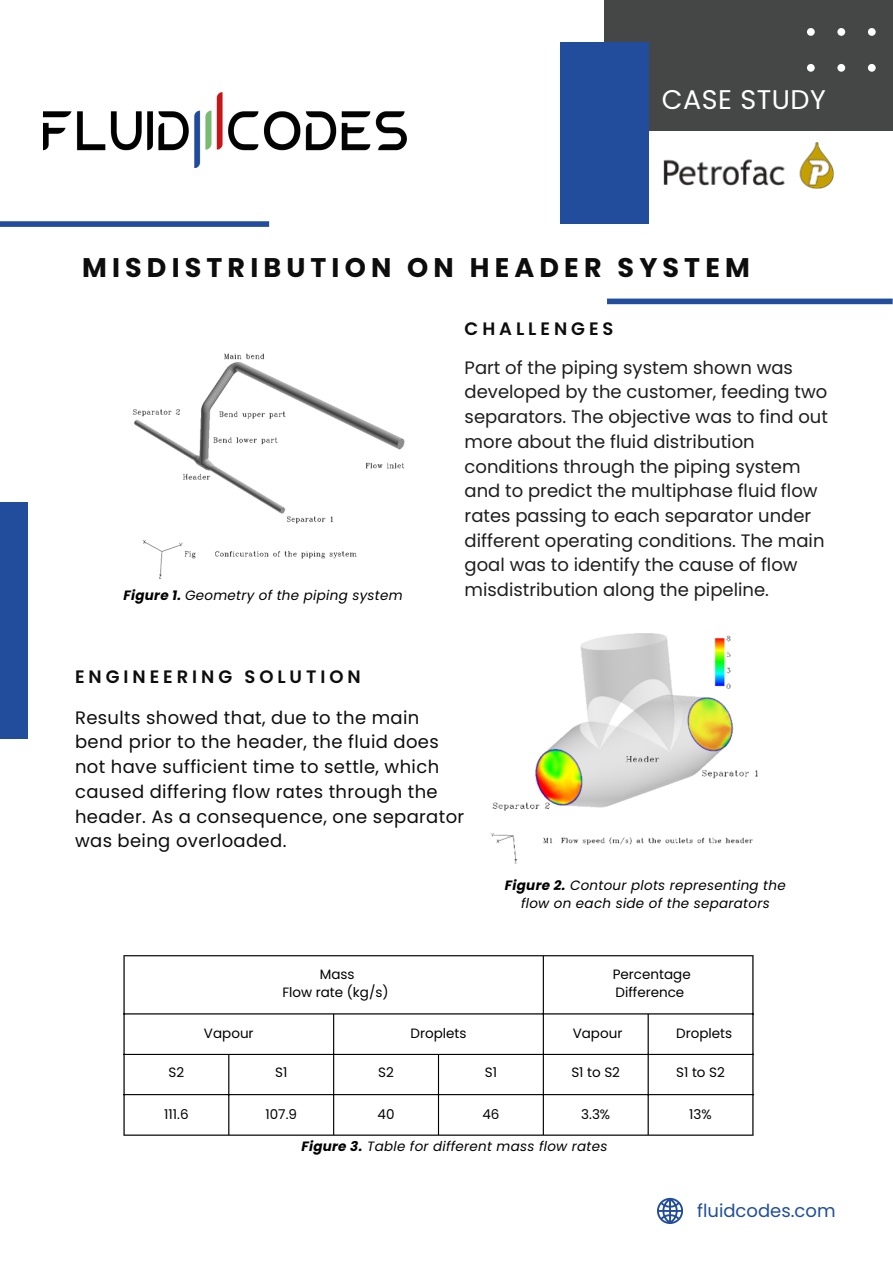
<style>
.page{position:relative;width:893px;height:1264px;background:#fff}
.page>*{position:absolute;margin:0;border:0;box-sizing:border-box;transform-origin:0 0}
.t1{font:700 27px "Poppins";letter-spacing:.19em;color:#0d0d0d}
.t2{font:27px "Poppins";letter-spacing:.02em;color:#fff}
.t3{font:18px/24.8px "Poppins";color:#1e1e1e}
.t4{font:18px/24.8px "Poppins";letter-spacing:.02em;color:#0d0d0d}
.t5{font:600 18px "Poppins";letter-spacing:.22em;color:#0d0d0d}
.t6{font:18px "Poppins";color:#224d9c}
.t7{font:italic 13.5px/18px "Poppins";letter-spacing:.02em;color:#000;text-align:center}
.t8{font:13.5px "Poppins";color:#000}
.s1{font-weight:700}
</style>
<div class="page">
<div style="left:604px;top:0;width:288px;height:131px;background:#454747"></div>
<div style="left:560px;top:43px;width:88px;height:181px;background:#224c9c"></div>
<svg style="left:807px;top:28px;width:69px;height:44px"></svg>
<div style="left:0;top:221px;width:269px;height:6px;background:#224c9c"></div>
<div style="left:0;top:502px;width:28px;height:236px;background:#224c9c"></div>
<hr style="left:123px;top:956px;width:2px;height:178px;background:#000">
<hr style="left:228px;top:1054px;width:1px;height:80px;background:#000">
<hr style="left:333px;top:1014px;width:1px;height:120px;background:#000">
<hr style="left:438px;top:1054px;width:1px;height:80px;background:#000">
<hr style="left:542px;top:956px;width:2px;height:178px;background:#000">
<hr style="left:647px;top:1014px;width:1px;height:120px;background:#000">
<hr style="left:752px;top:956px;width:1px;height:178px;background:#000">
<hr style="left:123px;top:955px;width:630px;height:1px;background:#000">
<hr style="left:123px;top:1013px;width:630px;height:1px;background:#000">
<hr style="left:123px;top:1053px;width:630px;height:1px;background:#000">
<hr style="left:123px;top:1094px;width:630px;height:1px;background:#000">
<hr style="left:123px;top:1134px;width:630px;height:1px;background:#000">
<div style="left:607px;top:298px;width:285px;height:6px;background:#224c9c"></div>
<img style="left:132px;top:353px;width:273px;height:226px">
<img style="left:490px;top:633px;width:268px;height:231px">
<img style="left:663px;top:142px;width:170px;height:47px">
<img style="left:43px;top:93px;width:363px;height:74px">
<svg style="left:657px;top:1197px;width:25px;height:26px"></svg>
<p class="t2" style="left:661px;top:80px;width:166px">CASE STUDY</p>
<p class="t1" style="left:82px;top:249px;width:669px">MISDISTRIBUTION ON HEADER SYSTEM</p>
<p class="t7" style="left:124px;top:586px;width:280px"><span class="s1">Figure 1.</span> Geometry of the piping system</p>
<p class="t5" style="left:464px;top:315px;width:150px">CHALLENGES</p>
<p class="t3" style="left:464px;top:355px;width:365px">Part of the piping system shown was developed by the customer, feeding two separators. The objective was to find out more about the fluid distribution conditions through the piping system and to predict the multiphase fluid flow rates passing to each separator under different operating conditions. The main goal was to identify the cause of flow misdistribution along the pipeline.</p>
<p class="t5" style="left:75px;top:664px;width:287px">ENGINEERING SOLUTION</p>
<p class="t4" style="left:75px;top:705px;width:391px">Results showed that, due to the main bend prior to the header, the fluid does not have sufficient time to settle, which caused differing flow rates through the header. As a consequence, one separator was being overloaded.</p>
<p class="t8" style="left:320px;top:964px;width:36px">Mass</p>
<p class="t8" style="left:282px;top:982px;width:108px">Flow rate (kg/s)</p>
<p class="t7" style="left:505px;top:876px;width:282px"><span class="s1">Figure 2.</span> Contour plots representing the flow on each side of the separators</p>
<p class="t8" style="left:612px;top:964px;width:79px">Percentage</p>
<p class="t8" style="left:615px;top:982px;width:70px">Difference</p>
<p class="t8" style="left:204px;top:1023px;width:51px">Vapour</p>
<p class="t8" style="left:410px;top:1023px;width:57px">Droplets</p>
<p class="t8" style="left:572px;top:1023px;width:51px">Vapour</p>
<p class="t8" style="left:676px;top:1023px;width:57px">Droplets</p>
<p class="t8" style="left:168px;top:1063px;width:17px">S2</p>
<p class="t8" style="left:275px;top:1063px;width:14px">S1</p>
<p class="t8" style="left:378px;top:1063px;width:17px">S2</p>
<p class="t8" style="left:484px;top:1063px;width:14px">S1</p>
<p class="t8" style="left:571px;top:1063px;width:50px">S1 to S2</p>
<p class="t8" style="left:676px;top:1063px;width:50px">S1 to S2</p>
<p class="t8" style="left:164px;top:1104px;width:26px">111.6</p>
<p class="t8" style="left:265px;top:1104px;width:33px">107.9</p>
<p class="t8" style="left:377px;top:1104px;width:18px">40</p>
<p class="t8" style="left:482px;top:1104px;width:19px">46</p>
<p class="t8" style="left:581px;top:1104px;width:30px">3.3%</p>
<p class="t8" style="left:689px;top:1104px;width:24px">13%</p>
<p class="t7" style="left:301px;top:1137px;width:307px"><span class="s1">Figure 3.</span> Table for different mass flow rates</p>
<p class="t6" style="left:697px;top:1198px;width:140px">fluidcodes.com</p>
</div>
